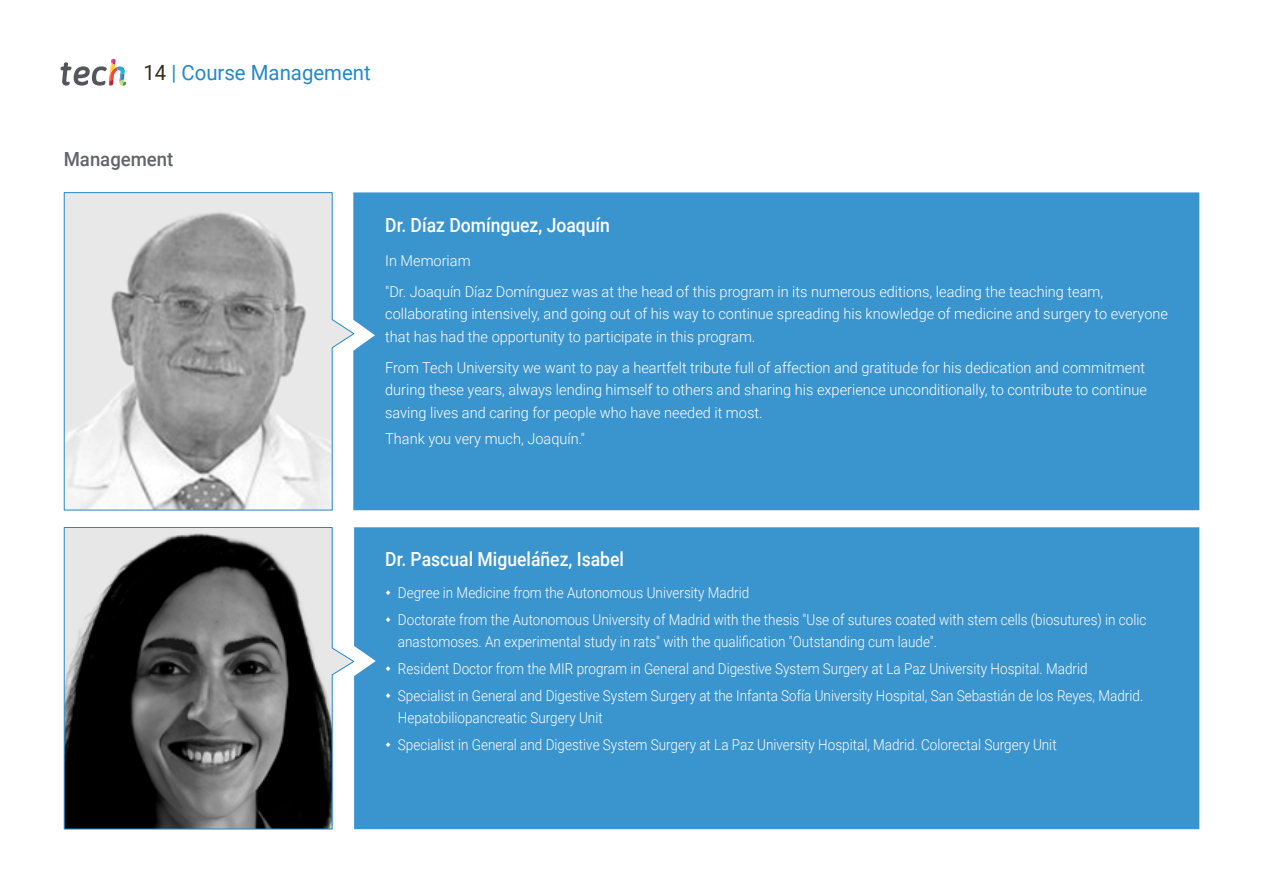
<style>
.page{position:relative;width:1263px;height:893px;background:#fff}
.page>*{position:absolute;margin:0;border:0;box-sizing:border-box;transform-origin:0 0}
.t1{font:21px "Roboto";color:#2488c9}
.t2{font:500 19.5px "Roboto";color:#fff;scale:.9 1}
.t3{font:500 19.5px "Roboto";color:#61646a;scale:.95 1}
.t4{font:300 15px/26.7px "Roboto";color:#fff;scale:.9 1}
.t5{font:300 15px/22.5px "Roboto";color:#fff}
.s1{color:#312e20}
</style>
<div class="page">
<svg style="left:61px;top:59px;width:65px;height:27px"></svg>
<div style="left:354px;top:192px;width:845px;height:318px;background:#3a94ce"></div>
<svg style="left:64px;top:192px;width:290px;height:318px"></svg>
<div style="left:354px;top:527px;width:845px;height:302px;background:#3a94ce"></div>
<svg style="left:64px;top:527px;width:290px;height:302px;background:#616262"></svg>
<svg style="left:386px;top:590px;width:4px;height:5px"></svg>
<svg style="left:386px;top:617px;width:4px;height:5px"></svg>
<svg style="left:386px;top:666px;width:4px;height:6px"></svg>
<svg style="left:386px;top:693px;width:4px;height:5px"></svg>
<svg style="left:386px;top:743px;width:4px;height:5px"></svg>
<h1 class="t1" style="left:144px;top:57px;width:229px"><span class="s1">14</span> | Course Management</h1>
<h2 class="t3" style="left:64px;top:145px;width:117px">Management</h2>
<h2 class="t2" style="left:385px;top:211px;width:251px">Dr. Díaz Domínguez, Joaquín</h2>
<p class="t5" style="left:385px;top:244px;width:719px;line-height:31px">In Memoriam<br>"Dr. Joaquín Díaz Domínguez was at the head of this program in its numerous editions, leading the teaching team,</p>
<p class="t5" style="left:385px;top:302px;width:784px">collaborating intensively, and going out of his way to continue spreading his knowledge of medicine and surgery to everyone that has had the opportunity to participate in this program.</p>
<p class="t5" style="left:385px;top:356px;width:763px">From Tech University we want to pay a heartfelt tribute full of affection and gratitude for his dedication and commitment during these years, always lending himself to others and sharing his experience unconditionally, to contribute to continue saving lives and caring for people who have needed it most.</p>
<p class="t5" style="left:385px;top:427px;width:201px">Thank you very much, Joaquín."</p>
<h2 class="t2" style="left:385px;top:546px;width:267px">Dr. Pascual Migueláñez, Isabel</h2>
<p class="t4" style="left:398px;top:579px;width:833px">Degree in Medicine from the Autonomous University Madrid<br>Doctorate from the Autonomous University of Madrid with the thesis "Use of sutures coated with stem cells (biosutures) in colic</p>
<p class="t4" style="left:398px;top:628px;width:829px">anastomoses. An experimental study in rats" with the qualification "Outstanding cum laude".<br>Resident Doctor from the MIR program in General and Digestive System Surgery at La Paz University Hospital. Madrid<br>Specialist in General and Digestive System Surgery at the Infanta Sofía University Hospital, San Sebastián de los Reyes, Madrid.</p>
<p class="t4" style="left:398px;top:704px;width:733px">Hepatobiliopancreatic Surgery Unit<br>Specialist in General and Digestive System Surgery at La Paz University Hospital, Madrid. Colorectal Surgery Unit</p>
</div>
